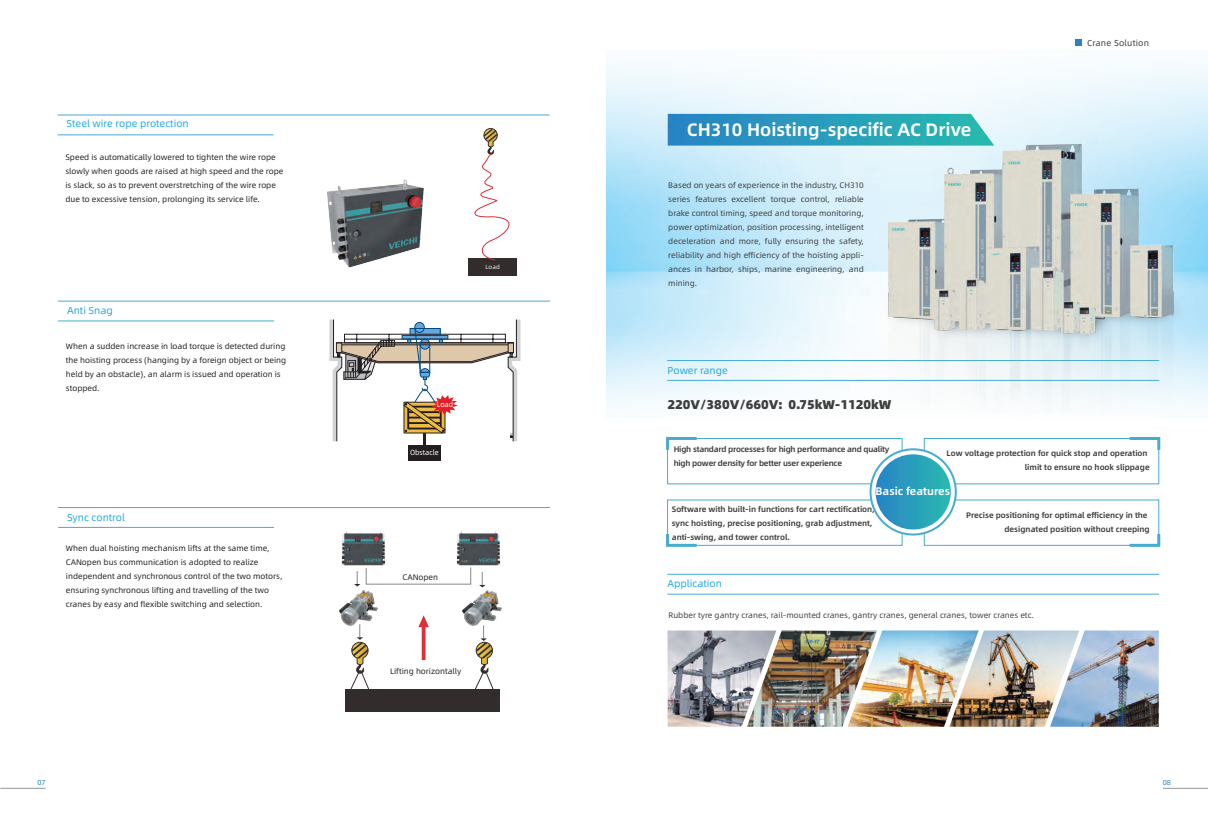
<style>
.page{position:relative;width:1208px;height:825px;background:#fff}
.page>*{position:absolute;margin:0;border:0;box-sizing:border-box;transform-origin:0 0}
.t1{font:18px "Alibaba Pu Hui Ti 2 85 Bold";color:#fff}
.t2{font:12.8px "Alibaba Pu Hui Ti 2 115 Black";color:#3e3e3f}
.t3{font:11px "Alibaba Pu Hui Ti 2 85 Bold";color:#fff}
.t4{font:10px "Alibaba Pu Hui Ti 2 55 Regular";color:#20a7de}
.t5{font:8.6px "Alibaba Pu Hui Ti 2 55 Regular";letter-spacing:.02em;color:#3e3e3f}
.t6{font:8px/14px "Alibaba Pu Hui Ti 2 55 Regular";color:#231f20}
.t7{font:8px/14px "Alibaba Pu Hui Ti 2 55 Regular";color:#3e3e3f;text-align:justify}
.t8{font:8px/14px "Alibaba Pu Hui Ti 2 85 Bold";color:#3e3e3f;text-align:right}
.t9{font:8px/14px "Alibaba Pu Hui Ti 2 85 Bold";letter-spacing:-.025em;color:#3e3e3f}
.t10{font:7.4px "Alibaba Pu Hui Ti 2 55 Regular";color:#fff;scale:.93 1}
.t11{font:7.2px "Alibaba Pu Hui Ti 2 55 Regular";color:#2783c5}
.t12{font:6px "Alibaba Pu Hui Ti 2 55 Regular";color:#f2f3f4}
</style>
<div class="page">
<img style="left:836px;top:113px;width:372px;height:299px">
<svg style="left:667px;top:114px;width:327px;height:32px;background:#31a1be"></svg>
<hr style="left:667px;top:380px;width:491px;height:1px;background:#46acd0">
<hr style="left:667px;top:360px;width:491px;height:1px;background:#46acd0">
<hr style="left:667px;top:594px;width:491px;height:1px;background:#46acd0">
<hr style="left:667px;top:574px;width:491px;height:1px;background:#46acd0">
<div style="left:667px;top:438px;width:235px;height:46px;border:1px solid #46acd0"></div>
<div style="left:924px;top:438px;width:235px;height:46px;border:1px solid #46acd0"></div>
<div style="left:667px;top:500px;width:235px;height:46px;border:1px solid #46acd0"></div>
<div style="left:924px;top:500px;width:235px;height:46px;border:1px solid #46acd0"></div>
<svg style="left:868px;top:447px;width:89px;height:89px"></svg>
<div style="left:875px;top:454px;width:75px;height:75px;background:linear-gradient(to right,#3488ca,#24b7ae);border-radius:38px"></div>
<img style="left:776px;top:630px;width:71px;height:97px">
<img style="left:847px;top:630px;width:102px;height:97px">
<img style="left:667px;top:630px;width:109px;height:97px">
<img style="left:1079px;top:630px;width:79px;height:97px">
<img style="left:949px;top:630px;width:130px;height:97px">
<svg style="left:666px;top:437px;width:33px;height:16px"></svg>
<svg style="left:1126px;top:437px;width:35px;height:16px"></svg>
<svg style="left:666px;top:531px;width:33px;height:16px"></svg>
<svg style="left:1126px;top:531px;width:35px;height:16px"></svg>
<hr style="left:0;top:788px;width:46px;height:1px;background:#939598">
<hr style="left:1163px;top:788px;width:45px;height:1px;background:#939598">
<div style="left:468px;top:258px;width:48px;height:17px;background:#332c2c"></div>
<svg style="left:474px;top:128px;width:43px;height:133px"></svg>
<svg style="left:479px;top:581px;width:6px;height:6px"></svg>
<div style="left:345px;top:689px;width:154px;height:23px;background:#332c2c"></div>
<svg style="left:350px;top:625px;width:19px;height:64px"></svg>
<svg style="left:474px;top:625px;width:20px;height:64px"></svg>
<svg style="left:354px;top:581px;width:117px;height:5px"></svg>
<img style="left:339px;top:590px;width:39px;height:35px">
<img style="left:463px;top:590px;width:38px;height:35px">
<svg style="left:418px;top:615px;width:11px;height:45px"></svg>
<hr style="left:58px;top:134px;width:215px;height:1px;background:#46acd0">
<hr style="left:58px;top:115px;width:491px;height:1px;background:#46acd0">
<hr style="left:58px;top:321px;width:216px;height:1px;background:#46acd0">
<hr style="left:58px;top:301px;width:491px;height:1px;background:#46acd0">
<hr style="left:58px;top:527px;width:216px;height:1px;background:#46acd0">
<hr style="left:58px;top:507px;width:491px;height:1px;background:#46acd0">
<img style="left:341px;top:531px;width:45px;height:50px">
<img style="left:456px;top:531px;width:45px;height:50px">
<img style="left:327px;top:179px;width:97px;height:89px">
<svg style="left:329px;top:319px;width:191px;height:126px"></svg>
<div style="left:408px;top:445px;width:32px;height:15px;background:#231f20"></div>
<div style="left:1074px;top:39px;width:7px;height:7px;background:#2783c5"></div>
<p class="t4" style="left:67px;top:116px;width:124px">Steel wire rope protection</p>
<p class="t6" style="left:65px;top:150px;width:219px">Speed is automatically lowered to tighten the wire rope slowly when goods are raised at high speed and the rope is slack, so as to prevent overstretching of the wire rope due to excessive tension, prolonging its service life.</p>
<p class="t4" style="left:67px;top:302px;width:47px">Anti Snag</p>
<p class="t6" style="left:66px;top:338px;width:222px">When a sudden increase in load torque is detected during the hoisting process (hanging by a foreign object or being held by an obstacle), an alarm is issued and operation is stopped.</p>
<p class="t4" style="left:67px;top:510px;width:59px">Sync control</p>
<p class="t6" style="left:66px;top:540px;width:218px">When dual hoisting mechanism lifts at the same time, CANopen bus communication is adopted to realize independent and synchronous control of the two motors, ensuring synchronous lifting and travelling of the two cranes by easy and flexible switching and selection.</p>
<p class="t12" style="left:485px;top:262px;width:16px">Load</p>
<p class="t10" style="left:437px;top:399px;width:19px">Load</p>
<p class="t10" style="left:410px;top:446px;width:32px">Obstacle</p>
<p class="t6" style="left:402px;top:570px;width:37px">CANopen</p>
<p class="t6" style="left:390px;top:663px;width:73px">Lifting horizontally</p>
<h1 class="t1" style="left:687px;top:115px;width:286px">CH310 Hoisting-specific AC Drive</h1>
<p class="t7" style="left:668px;top:178px;width:197px">Based on years of experience in the industry, CH310 series features excellent torque control, reliable brake control timing, speed and torque monitoring, power optimization, position processing, intelligent deceleration and more, fully ensuring the safety, reliability and high efficiency of the hoisting appli&shy;ances in harbor, ships, marine engineering, and mining.</p>
<p class="t4" style="left:667px;top:363px;width:62px">Power range</p>
<h2 class="t2" style="left:667px;top:394px;width:225px">220V/380V/660V: 0.75kW-1120kW</h2>
<p class="t5" style="left:1087px;top:36px;width:63px">Crane Solution</p>
<p class="t9" style="left:673px;top:442px;width:217px">High standard processes for high performance and quality high power density for better user experience</p>
<p class="t8" style="left:946px;top:446px;width:205px">Low voltage protection for quick stop and operation limit to ensure no hook slippage</p>
<h3 class="t3" style="left:875px;top:482px;width:76px">Basic features</h3>
<p class="t8" style="left:672px;top:502px;width:205px;text-align:left">Software with built-in functions for cart rectification, sync hoisting, precise positioning, grab adjustment, anti-swing, and tower control.</p>
<p class="t8" style="left:966px;top:508px;width:185px">Precise positioning for optimal efficiency in the designated position without creeping</p>
<p class="t4" style="left:667px;top:576px;width:56px">Application</p>
<p class="t7" style="left:668px;top:607px;width:367px">Rubber tyre gantry cranes, rail-mounted cranes, gantry cranes, general cranes, tower cranes etc.</p>
<p class="t11" style="left:38px;top:777px;width:10px">07</p>
<p class="t11" style="left:1163px;top:777px;width:10px">08</p>
</div>
